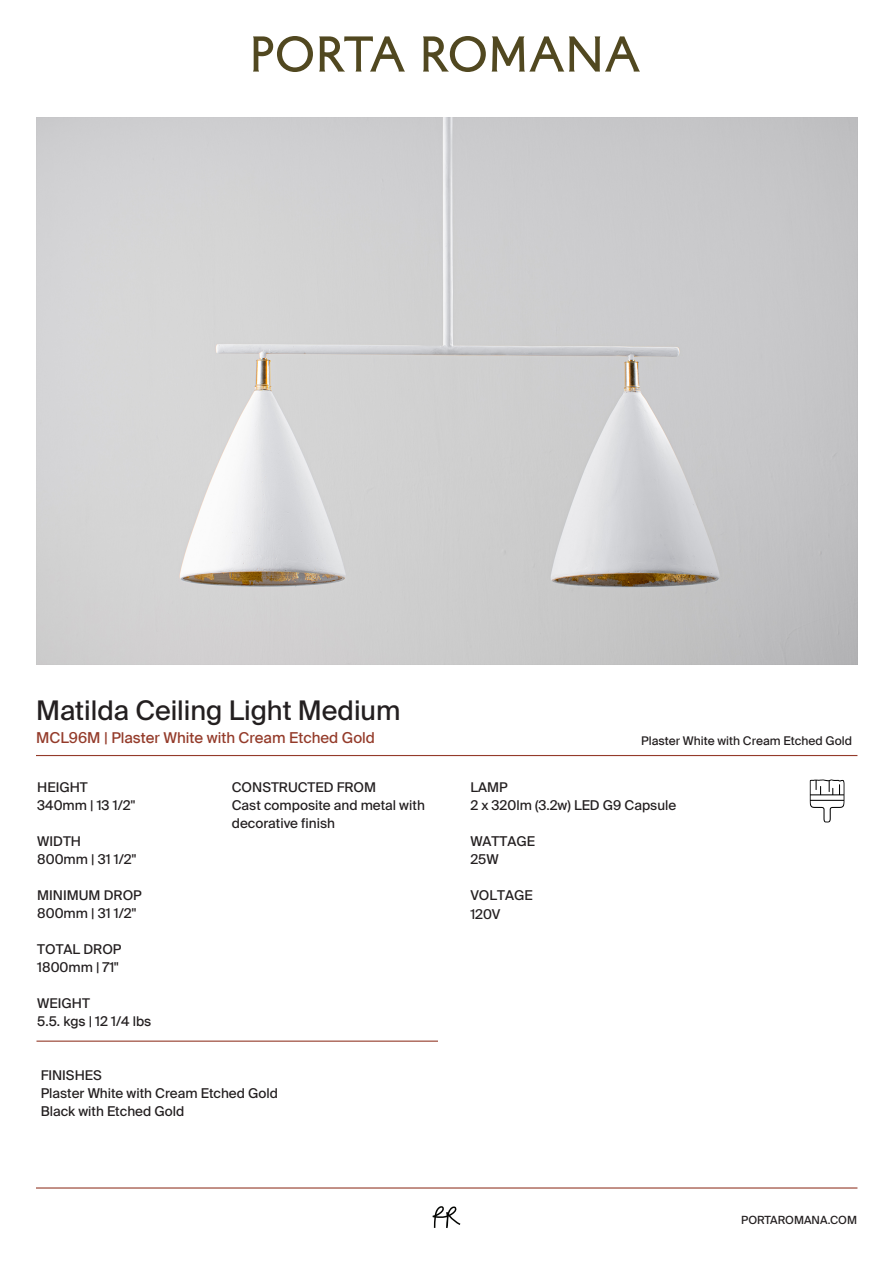
<style>
.page{position:relative;width:893px;height:1263px;background:#fff}
.page>*{position:absolute;margin:0;border:0;box-sizing:border-box;transform-origin:0 0}
.t1{font:27px "Suisse Intl";color:#231f20}
.t2{font:15px "Suisse Intl";color:#943b2a}
.t3{font:13.5px/18px "Suisse Intl";color:#231f20}
.t4{font:12px "Suisse Intl";color:#231f20}
.t5{font:11.25px "Suisse Intl";color:#231f20}
</style>
<div class="page">
<hr style="left:36px;top:755px;width:821px;height:1px;background:#943b2a">
<img style="left:36px;top:117px;width:821px;height:547px">
<svg style="left:253px;top:36px;width:60px;height:36px"></svg>
<svg style="left:319px;top:36px;width:86px;height:36px"></svg>
<svg style="left:423px;top:36px;width:63px;height:36px"></svg>
<svg style="left:492px;top:36px;width:148px;height:36px"></svg>
<hr style="left:36px;top:1040px;width:402px;height:2px;background:#943b2a">
<svg style="left:433px;top:1206px;width:27px;height:22px"></svg>
<hr style="left:36px;top:1187px;width:821px;height:1px;background:#943b2a">
<img style="left:809px;top:779px;width:36px;height:44px">
<h1 class="t1" style="left:36px;top:695px;width:366px">Matilda Ceiling Light Medium</h1>
<p class="t2" style="left:36px;top:729px;width:340px">MCL96M | Plaster White with Cream Etched Gold</p>
<p class="t4" style="left:641px;top:734px;width:212px">Plaster White with Cream Etched Gold</p>
<p class="t3" style="left:37px;top:778px;width:99px">HEIGHT<br>340mm | 13 1/2"</p>
<p class="t3" style="left:37px;top:833px;width:100px">WIDTH<br>800mm | 31 1/2"</p>
<p class="t3" style="left:37px;top:886px;width:106px">MINIMUM DROP<br>800mm | 31 1/2"</p>
<p class="t3" style="left:37px;top:940px;width:86px">TOTAL DROP<br>1800mm | 71"</p>
<p class="t3" style="left:37px;top:995px;width:116px">WEIGHT<br>5.5. kgs | 12 1/4 lbs</p>
<p class="t3" style="left:232px;top:778px;width:195px">CONSTRUCTED FROM<br>Cast composite and metal with decorative finish</p>
<p class="t3" style="left:41px;top:1067px;width:239px">FINISHES<br>Plaster White with Cream Etched Gold<br>Black with Etched Gold</p>
<p class="t3" style="left:470px;top:779px;width:207px">LAMP<br>2 x 320lm (3.2w) LED G9 Capsule</p>
<p class="t3" style="left:470px;top:833px;width:66px">WATTAGE<br>25W</p>
<p class="t3" style="left:470px;top:887px;width:64px">VOLTAGE<br>120V</p>
<p class="t5" style="left:741px;top:1213px;width:117px">PORTAROMANA.COM</p>
</div>
